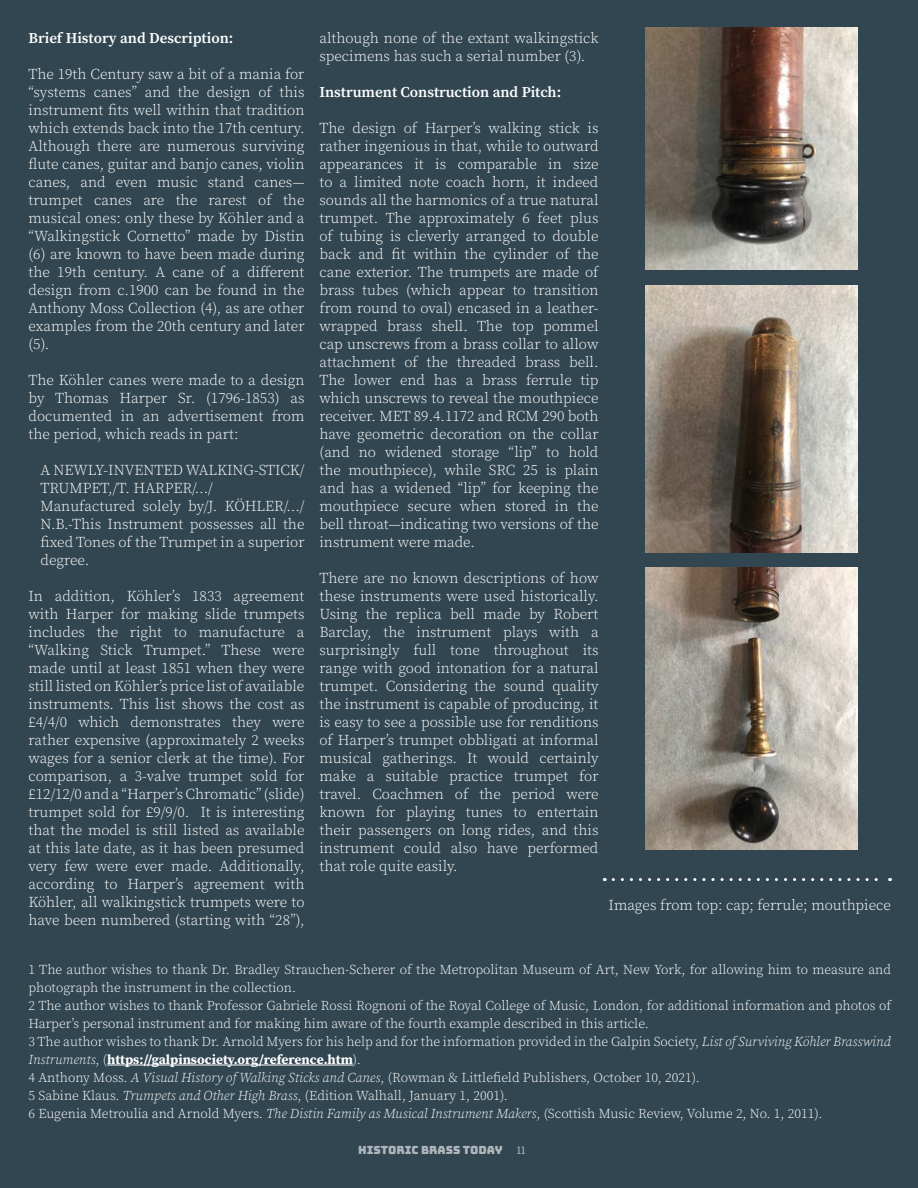
<style>
.page{position:relative;width:918px;height:1188px;background:#314651}
.page>*{position:absolute;margin:0;border:0;box-sizing:border-box;transform-origin:0 0}
.Body_Text{font:300 15px/18px "Source Serif Pro";color:#fff;text-align:justify}
.Body_Text-2{font:600 15px "Source Serif Pro";color:#fff}
.Pull_Quote_-_Under_Dotted_Line__Align_Le{font:300 15px "Source Serif Pro";color:#fff}
.Body_Text-3{font:300 13.5px/18px "Source Serif Pro";color:#fff}
.t1{font:11.25px "Bungee";color:#aeb6bb}
.s1{font-style:italic}
.s2{font-weight:700}
.s3{font-family:"Roboto Slab";font-size:10.5px}
</style>
<div class="page">
<hr style="left:107px;top:1065px;width:246px;height:1px;background:#fff">
<img style="left:646px;top:27px;width:211px;height:243px">
<img style="left:646px;top:285px;width:211px;height:267px">
<img style="left:646px;top:567px;width:211px;height:283px">
<svg style="left:613px;top:878px;width:278px;height:3px"></svg>
<p class="Body_Text-2" style="left:28px;top:27px;width:206px">Brief History and Description:</p>
<p class="Body_Text" style="left:28px;top:65px;width:278px">The 19th Century saw a bit of a mania for “systems canes” and the design of this instrument fits well within that tradition which extends back into the 17th century.<br>Although there are numerous surviving flute canes, guitar and banjo canes, violin canes, and even music stand canes— trumpet canes are the rarest of the musical ones: only these by Köhler and a “Walkingstick Cornetto” made by Distin (6) are known to have been made during the 19th century. A cane of a different design from c.1900 can be found in the Anthony Moss Collection (4), as are other examples from the 20th century and later (5).</p>
<p class="Body_Text" style="left:28px;top:371px;width:278px">The Köhler canes were made to a design by Thomas Harper Sr. (1796-1853) as documented in an advertisement from the period, which reads in part:</p>
<p class="Body_Text" style="left:40px;top:461px;width:266px">A NEWLY-INVENTED WALKING-STICK/<br>TRUMPET,/T. HARPER/…/</p>
<p class="Body_Text" style="left:40px;top:497px;width:266px">Manufactured solely by/J. KÖHLER/…/ N.B.-This Instrument possesses all the fixed Tones of the Trumpet in a superior degree.</p>
<p class="Body_Text" style="left:28px;top:587px;width:278px">In addition, Köhler’s 1833 agreement with Harper for making slide trumpets includes the right to manufacture a “Walking Stick Trumpet.” These were made until at least 1851 when they were still listed on Köhler’s price list of available instruments. This list shows the cost as £4/4/0 which demonstrates they were rather expensive (approximately 2 weeks wages for a senior clerk at the time). For comparison, a 3-valve trumpet sold for £12/12/0 and a “Harper’s Chromatic” (slide) trumpet sold for £9/9/0. It is interesting that the model is still listed as available at this late date, as it has been presumed very few were ever made. Additionally, according to Harper’s agreement with Köhler, all walkingstick trumpets were to have been numbered (starting with “28”),</p>
<p class="Body_Text" style="left:319px;top:29px;width:281px">although none of the extant walkingstick specimens has such a serial number (3).</p>
<p class="Body_Text-2" style="left:319px;top:81px;width:243px">Instrument Construction and Pitch:</p>
<p class="Body_Text" style="left:319px;top:119px;width:281px">The design of Harper’s walking stick is rather ingenious in that, while to outward appearances it is comparable in size to a limited note coach horn, it indeed sounds all the harmonics of a true natural trumpet. The approximately 6 feet plus of tubing is cleverly arranged to double back and fit within the cylinder of the cane exterior. The trumpets are made of brass tubes (which appear to transition from round to oval) encased in a leather&shy;wrapped brass shell. The top pommel cap unscrews from a brass collar to allow attachment of the threaded brass bell.<br>The lower end has a brass ferrule tip which unscrews to reveal the mouthpiece receiver. MET 89.4.1172 and RCM 290 both have geometric decoration on the collar (and no widened storage “lip” to hold the mouthpiece), while SRC 25 is plain and has a widened “lip” for keeping the mouthpiece secure when stored in the bell throat—indicating two versions of the instrument were made.</p>
<p class="Body_Text" style="left:319px;top:569px;width:281px">There are no known descriptions of how these instruments were used historically.<br>Using the replica bell made by Robert Barclay, the instrument plays with a surprisingly full tone throughout its range with good intonation for a natural trumpet. Considering the sound quality the instrument is capable of producing, it is easy to see a possible use for renditions of Harper’s trumpet obbligati at informal musical gatherings. It would certainly make a suitable practice trumpet for travel. Coachmen of the period were known for playing tunes to entertain their passengers on long rides, and this instrument could also have performed that role quite easily.</p>
<p class="Pull_Quote_-_Under_Dotted_Line__Align_Le" style="left:609px;top:895px;width:284px">Images from top: cap; ferrule; mouthpiece</p>
<p class="Body_Text-3" style="left:28px;top:961px;width:864px">1 The author wishes to thank Dr. Bradley Strauchen-Scherer of the Metropolitan Museum of Art, New York, for allowing him to measure and photograph the instrument in the collection.</p>
<p class="Body_Text-3" style="left:28px;top:997px;width:864px">2 The author wishes to thank Professor Gabriele Rossi Rognoni of the Royal College of Music, London, for additional information and photos of<br>Harper’s personal instrument and for making him aware of the fourth example described in this article.</p>
<p class="Body_Text-3" style="left:28px;top:1033px;width:864px">3 The author wishes to thank Dr. Arnold Myers for his help and for the information provided in the Galpin Society, <span class="s1">List of Surviving Köhler Brasswind<br>Instruments</span>, (<span class="s2">https://galpinsociety.org/reference.htm</span>).</p>
<p class="Body_Text-3" style="left:28px;top:1069px;width:673px">4 Anthony Moss. <span class="s1">A Visual History of Walking Sticks and Canes</span>, (Rowman &amp; Littlefield Publishers, October 10, 2021).</p>
<p class="Body_Text-3" style="left:28px;top:1087px;width:481px">5 Sabine Klaus. <span class="s1">Trumpets and Other High Brass</span>, (Edition Walhall, January 1, 2001).</p>
<p class="Body_Text-3" style="left:28px;top:1105px;width:795px">6 Eugenia Metroulia and Arnold Myers. <span class="s1">The Distin Family as Musical Instrument Makers</span>, (Scottish Music Review, Volume 2, No. 1, 2011).</p>
<p class="t1" style="left:358px;top:1144px;width:169px">HISTORIC BRASS TODAY <span class="s3">11</span></p>
</div>
